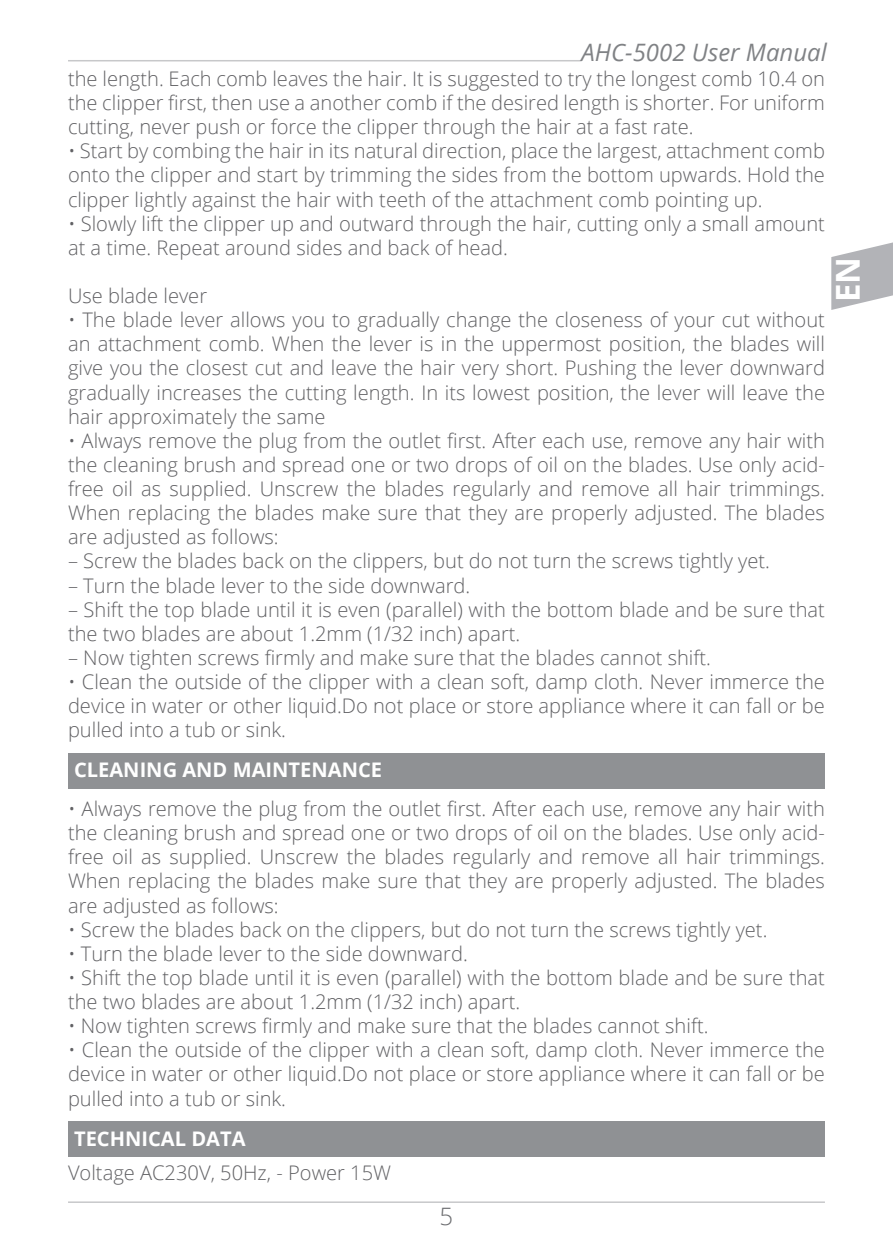
<style>
.page{position:relative;width:893px;height:1259px;background:#fff}
.page>*{position:absolute;margin:0;border:0;box-sizing:border-box;transform-origin:0 0}
.t1{font:700 33px "Open Sans";color:#fff}
.t2{font:italic 24px "Open Sans";color:#808285}
.t3{font:300 24px "Open Sans";color:#6c6d70}
.t4{font:300 20.1px/24px "Open Sans";color:#616164;text-align:justify}
.t5{font:700 20.1px "Open Sans";color:#fff}
</style>
<div class="page">
<hr style="left:68px;top:60px;width:514px;height:1px;background:#c7c8ca">
<hr style="left:68px;top:1201px;width:757px;height:2px;background:#c7c8ca">
<svg style="left:831px;top:242px;width:62px;height:68px"></svg>
<div style="left:68px;top:752px;width:757px;height:36px;background:#8f9194"></div>
<div style="left:68px;top:1121px;width:757px;height:36px;background:#8f9194"></div>
<p class="t2" style="left:582px;top:36px;width:247px">AHC-5002 User Manual</p>
<p class="t4" style="left:68px;top:66px;width:758px">the length. Each comb leaves the hair. It is suggested to try the longest comb 10.4 on the clipper first, then use a another comb if the desired length is shorter. For uniform cutting, never push or force the clipper through the hair at a fast rate.</p>
<p class="t4" style="left:68px;top:138px;width:758px">• Start by combing the hair in its natural direction, place the largest, attachment comb onto the clipper and start by trimming the sides from the bottom upwards. Hold the clipper lightly against the hair with teeth of the attachment comb pointing up.</p>
<p class="t4" style="left:68px;top:211px;width:758px">• Slowly lift the clipper up and outward through the hair, cutting only a small amount at a time. Repeat around sides and back of head.</p>
<p class="t4" style="left:68px;top:283px;width:141px">Use blade lever</p>
<p class="t4" style="left:68px;top:307px;width:758px">• The blade lever allows you to gradually change the closeness of your cut without an attachment comb. When the lever is in the uppermost position, the blades will give you the closest cut and leave the hair very short. Pushing the lever downward gradually increases the cutting length. In its lowest position, the lever will leave the hair approximately the same</p>
<p class="t4" style="left:68px;top:428px;width:758px">• Always remove the plug from the outlet first. After each use, remove any hair with the cleaning brush and spread one or two drops of oil on the blades. Use only acid&shy;free oil as supplied. Unscrew the blades regularly and remove all hair trimmings.<br>When replacing the blades make sure that they are properly adjusted. The blades are adjusted as follows:</p>
<p class="t4" style="left:68px;top:548px;width:703px">– Screw the blades back on the clippers, but do not turn the screws tightly yet.</p>
<p class="t4" style="left:68px;top:573px;width:404px">– Turn the blade lever to the side downward.</p>
<p class="t4" style="left:68px;top:597px;width:758px">– Shift the top blade until it is even (parallel) with the bottom blade and be sure that the two blades are about 1.2mm (1/32 inch) apart.</p>
<p class="t4" style="left:68px;top:645px;width:644px">– Now tighten screws firmly and make sure that the blades cannot shift.</p>
<p class="t4" style="left:68px;top:669px;width:758px">• Clean the outside of the clipper with a clean soft, damp cloth. Never immerce the device in water or other liquid.Do not place or store appliance where it can fall or be pulled into a tub or sink.</p>
<p class="t5" style="left:74px;top:755px;width:310px">CLEANING AND MAINTENANCE</p>
<h1 class="t1" style="left:824px;top:302px;width:46px;rotate:-90deg">EN</h1>
<p class="t4" style="left:68px;top:796px;width:758px">• Always remove the plug from the outlet first. After each use, remove any hair with the cleaning brush and spread one or two drops of oil on the blades. Use only acid&shy;free oil as supplied. Unscrew the blades regularly and remove all hair trimmings.<br>When replacing the blades make sure that they are properly adjusted. The blades are adjusted as follows:</p>
<p class="t4" style="left:68px;top:917px;width:701px">• Screw the blades back on the clippers, but do not turn the screws tightly yet.</p>
<p class="t4" style="left:68px;top:941px;width:401px">• Turn the blade lever to the side downward.</p>
<p class="t4" style="left:68px;top:965px;width:758px">• Shift the top blade until it is even (parallel) with the bottom blade and be sure that the two blades are about 1.2mm (1/32 inch) apart.</p>
<p class="t4" style="left:68px;top:1013px;width:642px">• Now tighten screws firmly and make sure that the blades cannot shift.</p>
<p class="t4" style="left:68px;top:1037px;width:758px">• Clean the outside of the clipper with a clean soft, damp cloth. Never immerce the device in water or other liquid.Do not place or store appliance where it can fall or be pulled into a tub or sink.</p>
<p class="t5" style="left:74px;top:1124px;width:173px">TECHNICAL DATA</p>
<p class="t4" style="left:68px;top:1160px;width:325px">Voltage AC230V, 50Hz, - Power 15W</p>
<p class="t3" style="left:440px;top:1200px;width:15px">5</p>
</div>
